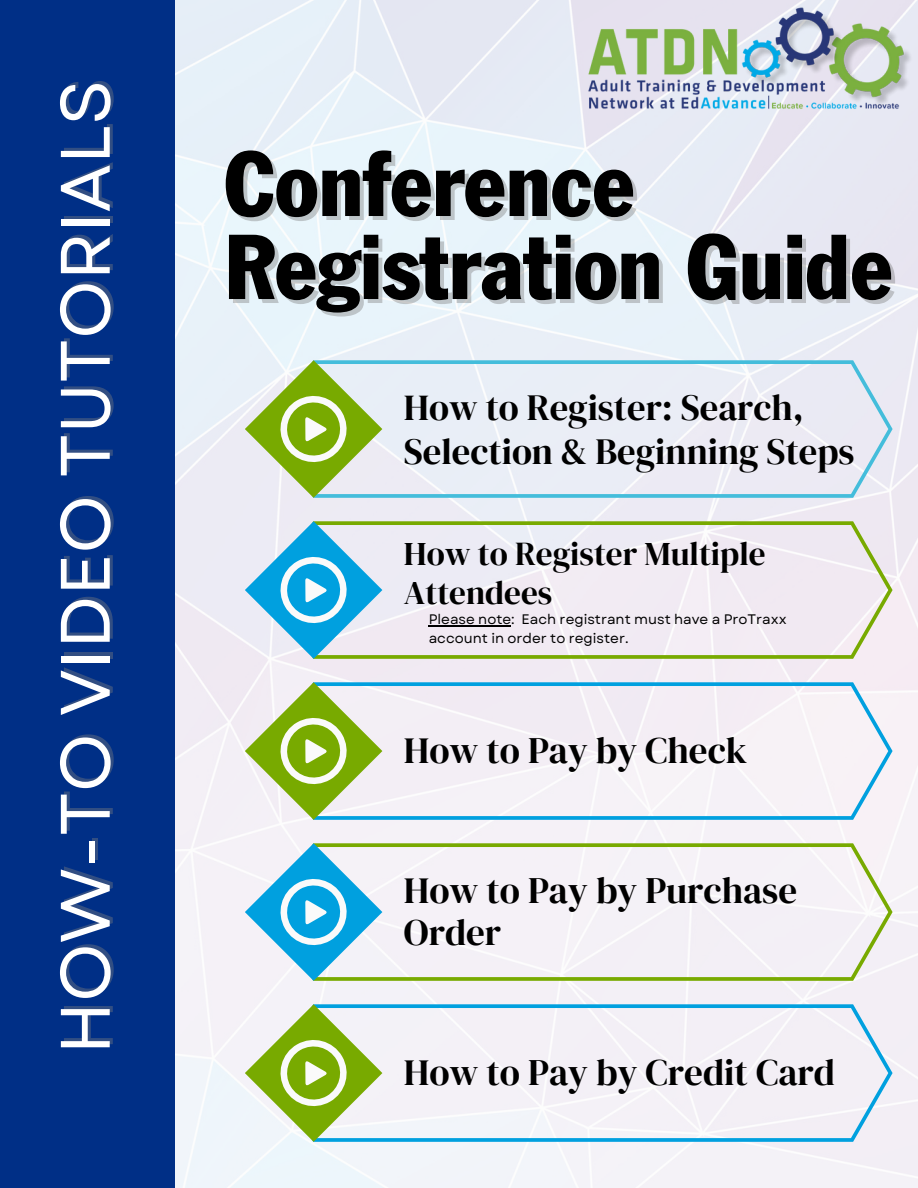
<style>
.page{position:relative;width:918px;height:1188px;background:#fff}
.page>*{position:absolute;margin:0;border:0;box-sizing:border-box;transform-origin:0 0}
.t1{font:90.3px "Franklin Gothic Condensed";color:#000}
.t2{font:69.75px "Garet";color:#fff}
.t3{font:37.05px "DM Serif Display";color:#000}
.t4{font:36.9px/41.8px "DM Serif Display";color:#000}
.t5{font:36.6px/43.8px "DM Serif Display";color:#000}
.t6{font:33.15px/39.3px "DM Serif Display";color:#000}
.t7{font:13.8px/19.2px "Garet";color:#000}
</style>
<div class="page">
<img style="left:174px;top:0;width:744px;height:1188px">
<div style="left:0;top:0;width:174px;height:1188px;background:#002f86"></div>
<svg style="left:382px;top:360px;width:511px;height:138px;fill:#eaedf6"></svg>
<svg style="left:245px;top:360px;width:137px;height:138px"></svg>
<svg style="left:382px;top:521px;width:511px;height:138px;fill:#f1eaf3"></svg>
<svg style="left:245px;top:521px;width:137px;height:138px"></svg>
<hr style="left:429px;top:625px;width:82px;height:2px;background:#000">
<svg style="left:382px;top:682px;width:511px;height:138px;fill:#f5f1f5"></svg>
<svg style="left:245px;top:682px;width:137px;height:138px"></svg>
<svg style="left:382px;top:843px;width:511px;height:138px;fill:#f5f1f7"></svg>
<svg style="left:245px;top:843px;width:137px;height:138px"></svg>
<svg style="left:382px;top:1004px;width:511px;height:138px;fill:#f3f0f6"></svg>
<svg style="left:245px;top:1004px;width:137px;height:138px"></svg>
<img style="left:580px;top:0;width:338px;height:155px">
<p class="t2" style="left:35px;top:1054px;width:976px;rotate:-90deg">HOW-TO VIDEO TUTORIALS</p>
<p class="t1" style="left:225px;top:150px;width:411px">Conference</p>
<p class="t1" style="left:225px;top:233px;width:669px">Registration Guide</p>
<p class="t5" style="left:404px;top:385px;width:452px">How to Register: Search,<br>Selection &amp; Beginning Steps</p>
<p class="t6" style="left:404px;top:534px;width:363px">How to Register Multiple<br>Attendees</p>
<p class="t7" style="left:429px;top:610px;width:360px">Please note: Each registrant must have a ProTraxx account in order to register.</p>
<p class="t4" style="left:404px;top:730px;width:345px">How to Pay by Check</p>
<p class="t4" style="left:404px;top:870px;width:395px">How to Pay by Purchase<br>Order</p>
<p class="t3" style="left:404px;top:1047px;width:433px">How to Pay by Credit Card</p>
</div>
